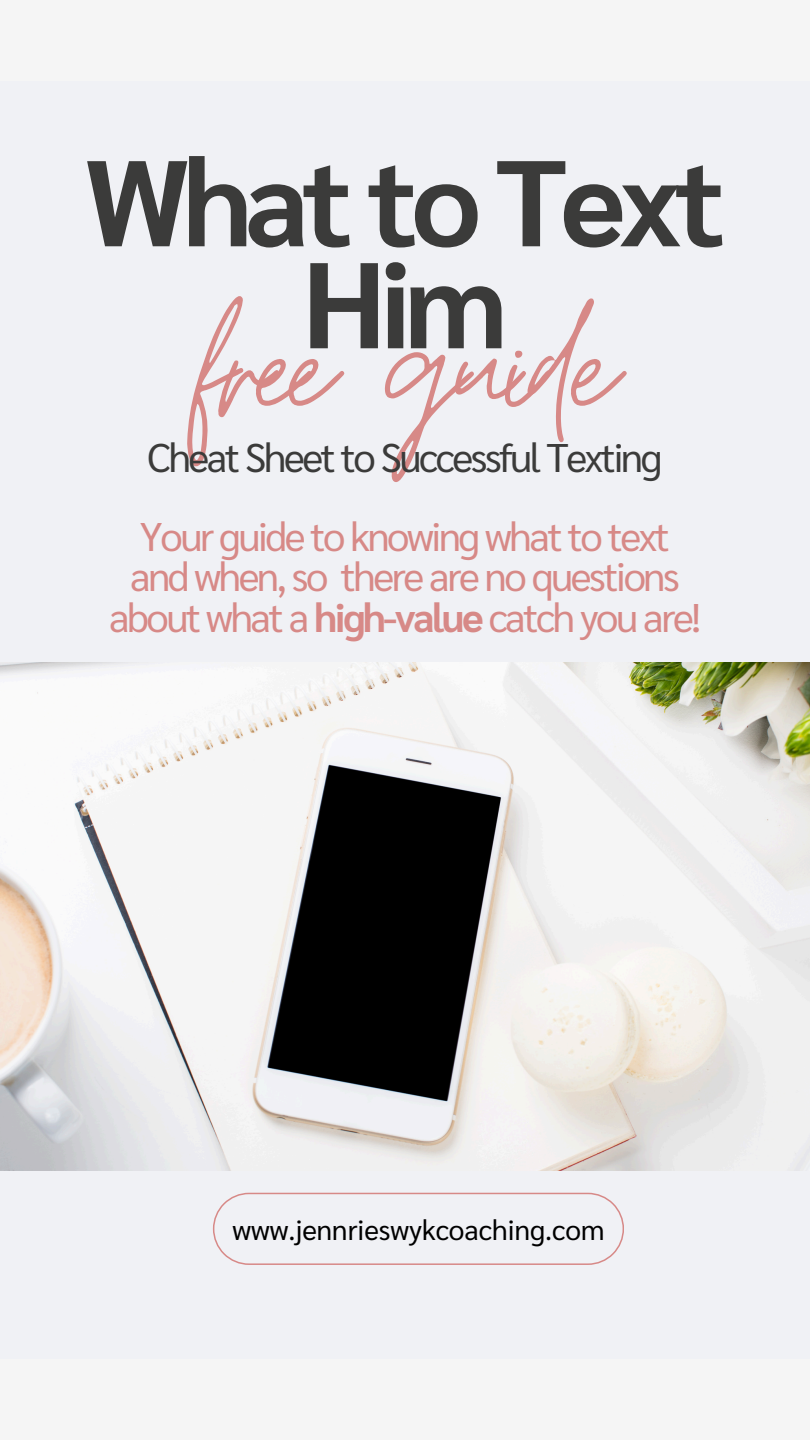
<style>
.page{position:relative;width:810px;height:1440px;background:#f0f1f5}
.page>*{position:absolute;margin:0;border:0;box-sizing:border-box;transform-origin:0 0}
.t1{font:192.7px "Moon Time";letter-spacing:-.06em;color:#d78987}
.t2{font:700 121.6px/102px "Sarabun";letter-spacing:-.06em;color:#3b3b3a;text-align:center}
.t3{font:40px/40.5px "Sarabun";letter-spacing:-.06em;color:#d78987;text-align:center}
.t4{font:40px "Sarabun";letter-spacing:-.06em;color:#3b3b3a}
.t5{font:28px "Sarabun";color:#000}
.s1{font-weight:700}
</style>
<div class="page">
<svg style="left:213px;top:1193px;width:411px;height:72px"></svg>
<div style="left:0;top:1359px;width:810px;height:81px;background:#f5f5f5"></div>
<div style="left:0;top:0;width:810px;height:81px;background:#f5f5f5"></div>
<img style="left:0;top:662px;width:810px;height:509px">
<p class="t2" style="left:84px;top:144px;width:643px">What to Text<br>Him</p>
<h3 class="t1" style="left:193px;top:250px;width:425px">free guide</h3>
<h3 class="t4" style="left:148px;top:429px;width:516px">Cheat Sheet to Successful Texting</h3>
<h3 class="t3" style="left:109px;top:514px;width:593px">Your guide to knowing what to text and when, so there are no questions about what a <span class="s1">high-value</span> catch you are!</h3>
<h2 class="t5" style="left:232px;top:1210px;width:374px">www.jennrieswykcoaching.com</h2>
</div>
